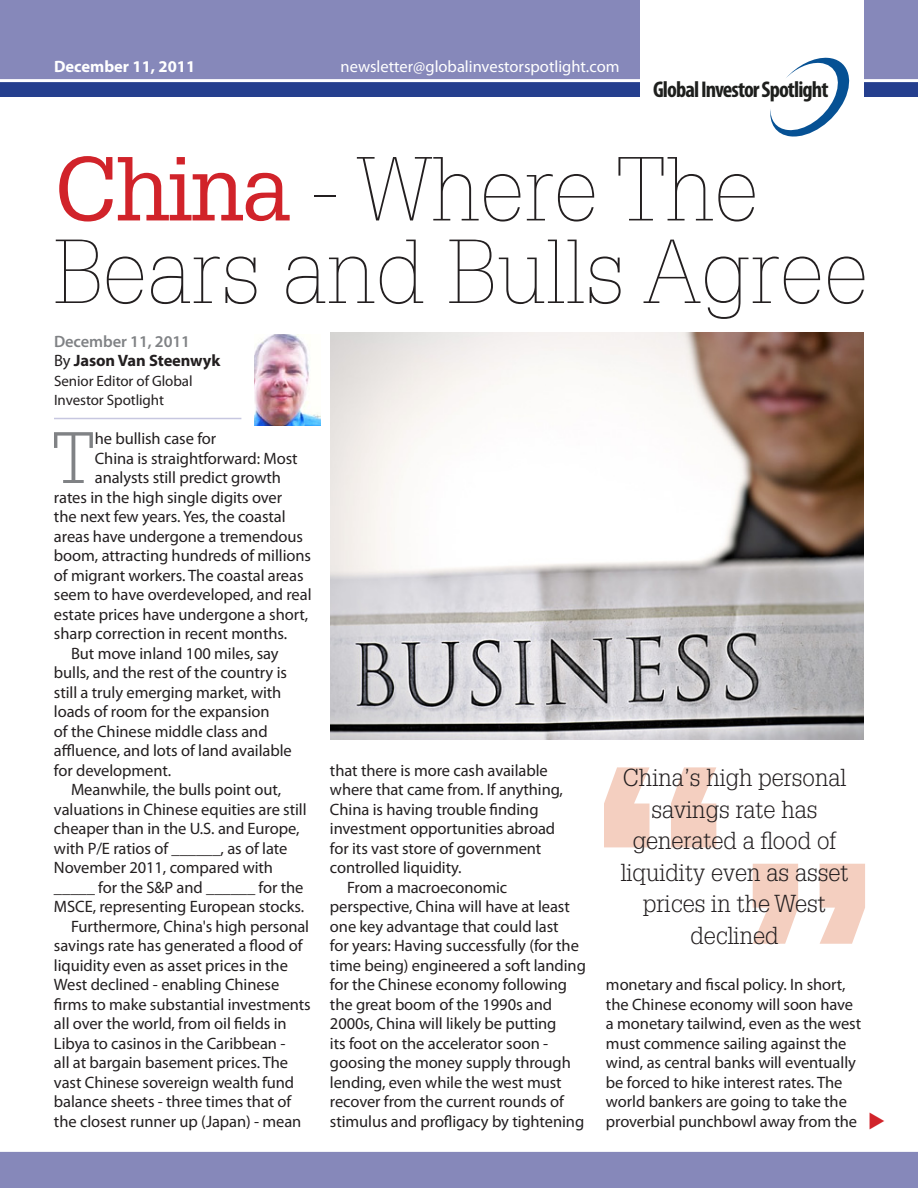
<style>
.page{position:relative;width:918px;height:1188px;background:#fff}
.page>*{position:absolute;margin:0;border:0;box-sizing:border-box;transform-origin:0 0}
.t1{font:900 261.3px "Glypha";color:#f4cfc0}
.GIS_head_red{font:100 88.5px/82.5px "Glypha";color:#231f20}
.gis_body_1{font:300 70.95px "Glypha";color:#808285}
.GIS_quote{font:300 24px/31.5px "Glypha";color:#231f20;text-align:center}
.t2{font:700 condensed 22.8px "Myriad Pro";letter-spacing:-.04em;color:#1e1f1d}
.gis_body_1-2{font:16.5px/19.5px "Myriad Pro";letter-spacing:-.005em;color:#231f20}
.t3{font:16.5px "Myriad Pro";color:#fff}
.t4{font:700 16.5px "Myriad Pro";letter-spacing:-.005em;color:#231f20}
.gis_date{font:600 16.5px "Myriad Pro";letter-spacing:-.005em;color:#808285}
.t5{font:700 16.5px "Myriad Pro";color:#fff}
.t6{font:15px/19.5px "Myriad Pro";letter-spacing:-.005em;color:#231f20}
.s1{font-weight:400;color:#d1232a}
.s2{font-weight:400}
</style>
<div class="page">
<div style="left:0;top:1151px;width:918px;height:37px;background:#8688ba"></div>
<hr style="left:54px;top:418px;width:187px;height:1px;background:#c7c7e0">
<img style="left:330px;top:332px;width:534px;height:407px">
<div style="left:0;top:0;width:918px;height:97px;background:#253f8e"></div>
<div style="left:0;top:0;width:918px;height:82px;background:#8688ba"></div>
<div style="left:640px;top:0;width:224px;height:146px;background:#fff"></div>
<svg style="left:770px;top:58px;width:79px;height:79px"></svg>
<img style="left:254px;top:334px;width:67px;height:92px">
<p class="t5" style="left:54px;top:55px;width:143px">December 11, 2011</p>
<p class="t3" style="left:341px;top:56px;width:280px">newsletter@globalinvestorspotlight.com</p>
<p class="t2" style="left:653px;top:75px;width:177px">Global Investor Spotlight</p>
<p class="GIS_head_red" style="left:54px;top:149px;width:816px"><span class="s1">China</span> - Where The<br>Bears and Bulls Agree</p>
<p class="gis_date" style="left:54px;top:330px;width:138px">December 11, 2011</p>
<p class="t4" style="left:54px;top:350px;width:168px"><span class="s2">By</span> Jason Van Steenwyk</p>
<p class="t6" style="left:54px;top:370px;width:140px">Senior Editor of Global<br>Investor Spotlight</p>
<p class="gis_body_1" style="left:52px;top:418px;width:45px">T</p>
<p class="gis_body_1-2" style="left:95px;top:428px;width:123px">he bullish case for</p>
<p class="gis_body_1-2" style="left:95px;top:448px;width:204px">China is straightforward: Most</p>
<p class="gis_body_1-2" style="left:95px;top:467px;width:188px">analysts still predict growth</p>
<p class="gis_body_1-2" style="left:54px;top:487px;width:230px">rates in the high single digits over</p>
<p class="gis_body_1-2" style="left:54px;top:506px;width:233px">the next few years. Yes, the coastal</p>
<p class="gis_body_1-2" style="left:54px;top:526px;width:251px">areas have undergone a tremendous</p>
<p class="gis_body_1-2" style="left:54px;top:545px;width:259px">boom, attracting hundreds of millions</p>
<p class="gis_body_1-2" style="left:54px;top:565px;width:251px">of migrant workers. The coastal areas</p>
<p class="gis_body_1-2" style="left:54px;top:584px;width:259px">seem to have overdeveloped, and real</p>
<p class="gis_body_1-2" style="left:54px;top:604px;width:256px">estate prices have undergone a short,</p>
<p class="gis_body_1-2" style="left:54px;top:623px;width:235px">sharp correction in recent months.</p>
<p class="gis_body_1-2" style="left:54px;top:643px;width:239px;text-indent:17px">But move inland 100 miles, say bulls, and the rest of the country is still a truly emerging market, with loads of room for the expansion<br>of the Chinese middle class and affluence, and lots of land available for development.</p>
<p class="gis_body_1-2" style="left:54px;top:780px;width:254px;text-indent:17px">Meanwhile, the bulls point out, valuations in Chinese equities are still cheaper than in the U.S. and Europe, with P/E ratios of ______, as of late November 2011, compared with _____ for the S&amp;P and ______ for the MSCE, representing European stocks.</p>
<p class="gis_body_1-2" style="left:54px;top:916px;width:258px;text-indent:17px">Furthermore, China's high personal savings rate has generated a flood of liquidity even as asset prices in the West declined - enabling Chinese firms to make substantial investments all over the world, from oil fields in Libya to casinos in the Caribbean -<br>all at bargain basement prices. The vast Chinese sovereign wealth fund balance sheets - three times that of the closest runner up (Japan) - mean</p>
<p class="gis_body_1-2" style="left:330px;top:760px;width:235px">that there is more cash available where that came from. If anything,<br>China is having trouble finding investment opportunities abroad for its vast store of government controlled liquidity.</p>
<p class="gis_body_1-2" style="left:330px;top:877px;width:257px;text-indent:17px">From a macroeconomic perspective, China will have at least one key advantage that could last<br>for years: Having successfully (for the time being) engineered a soft landing for the Chinese economy following the great boom of the 1990s and 2000s, China will likely be putting<br>its foot on the accelerator soon - goosing the money supply through lending, even while the west must recover from the current rounds of stimulus and profligacy by tightening</p>
<p class="t1" style="left:588px;top:703px;width:147px">“</p>
<p class="GIS_quote" style="left:623px;top:763px;width:225px">China’s high personal savings rate has</p>
<p class="GIS_quote" style="left:621px;top:826px;width:229px">generated a flood of liquidity even as asset prices in the West declined</p>
<p class="t1" style="left:882px;top:1008px;width:147px;rotate:-180deg">“</p>
<p class="gis_body_1-2" style="left:606px;top:975px;width:257px">monetary and fiscal policy. In short, the Chinese economy will soon have a monetary tailwind, even as the west must commence sailing against the wind, as central banks will eventually be forced to hike interest rates. The world bankers are going to take the proverbial punchbowl away from the</p>
</div>
